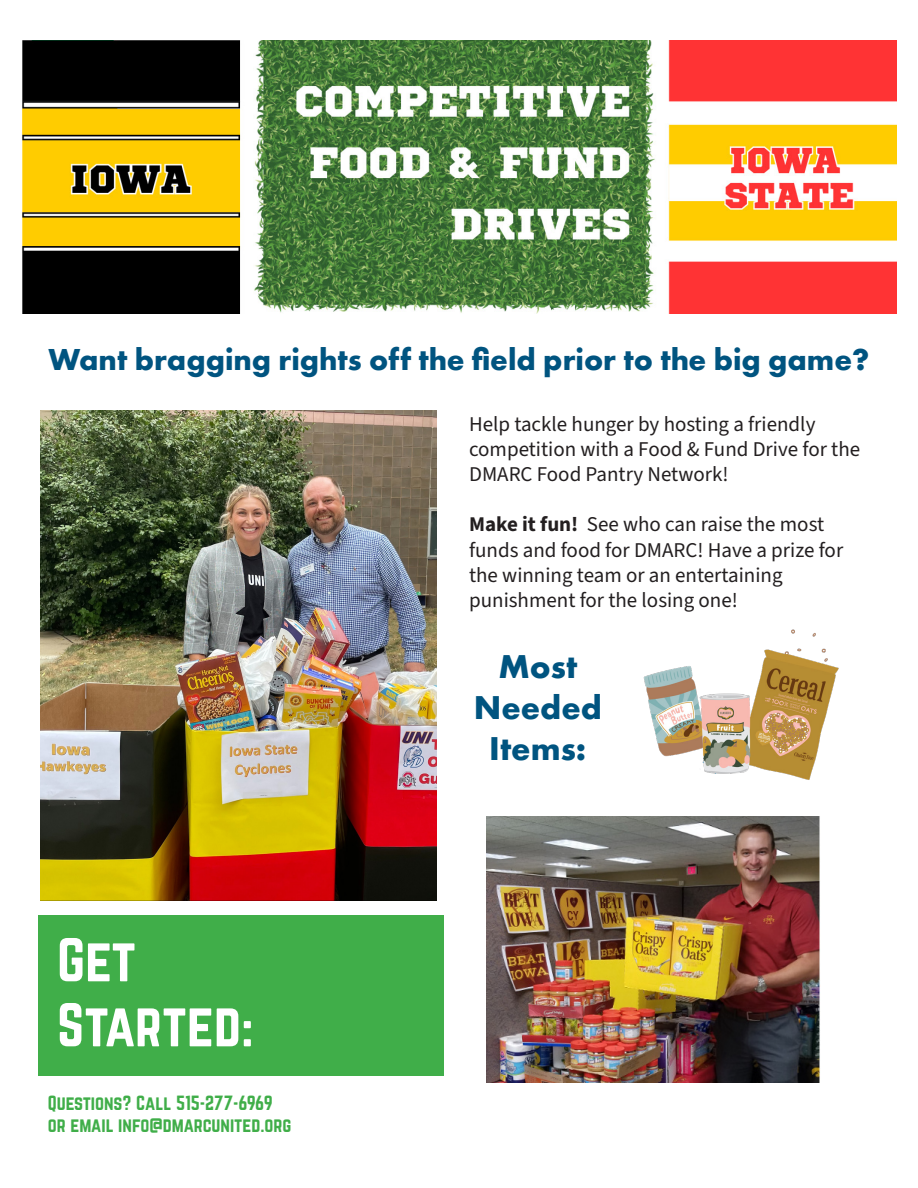
<style>
.page{position:relative;width:918px;height:1188px;background:#fff}
.page>*{position:absolute;margin:0;border:0;box-sizing:border-box;transform-origin:0 0}
.t1{font:54.15px/64.9px "Norwester";color:#fff}
.t2{font:700 34.35px/41.2px "Futura PT";color:#005480;text-align:center}
.t3{font:700 31.5px "Futura PT";color:#005480}
.t4{font:21px/25.2px "Source Sans 3";color:#231f20}
.t5{font:18px/21.6px "Norwester";color:#40ae49}
.s1{font-weight:700}
</style>
<div class="page">
<img style="left:22px;top:40px;width:874px;height:274px">
<img style="left:486px;top:816px;width:334px;height:266px">
<img style="left:40px;top:410px;width:396px;height:491px">
<div style="left:38px;top:915px;width:406px;height:160px;background:#40ae49"></div>
<img style="left:643px;top:629px;width:196px;height:151px">
<p class="t3" style="left:48px;top:339px;width:823px">Want bragging rights off the field prior to the big game?</p>
<p class="t4" style="left:469px;top:411px;width:393px">Help tackle hunger by hosting a friendly competition with a Food &amp; Fund Drive for the<br>DMARC Food Pantry Network!</p>
<p class="t4" style="left:469px;top:512px;width:376px"><span class="s1">Make it fun!</span> See who can raise the most funds and food for DMARC! Have a prize for the winning team or an entertaining punishment for the losing one!</p>
<p class="t1" style="left:57px;top:929px;width:198px">GET<br>STARTED:</p>
<p class="t5" style="left:48px;top:1093px;width:245px">QUESTIONS? CALL 515-277-6969<br>OR EMAIL INFO@DMARCUNITED.ORG</p>
<p class="t2" style="left:474px;top:645px;width:130px">Most<br>Needed<br>Items:</p>
</div>
